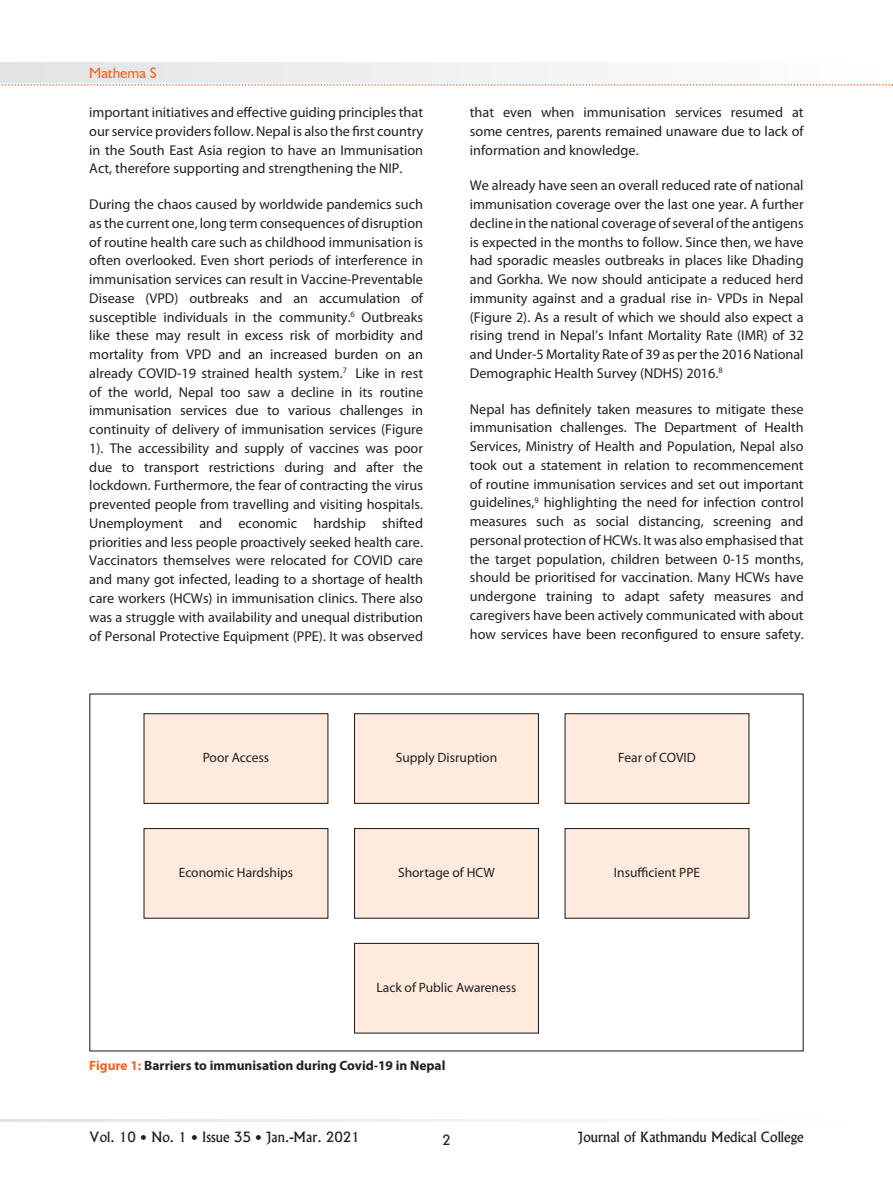
<style>
.page{position:relative;width:893px;height:1191px;background:#fff}
.page>*{position:absolute;margin:0;border:0;box-sizing:border-box;transform-origin:0 0}
.t1{font:15px "Humanist 521 BT";color:#f36421}
.t2{font:14.25px/18.8px "Myriad Pro";color:#231f20;text-align:justify}
.t3{font:13.5px "Myriad Pro";color:#231f20}
.t4{font:13.5px "Alaska";color:#231f20}
.t5{font:700 13.5px "Myriad Pro";color:#231f20}
.s1{color:#f36421}
</style>
<div class="page">
<svg style="left:0;top:1119px;width:581px;height:2px"></svg>
<svg style="left:0;top:63px;width:893px;height:23px"></svg>
<div style="left:355px;top:943px;width:183px;height:90px;background:#feebdd"></div>
<div style="left:354px;top:943px;width:185px;height:90px;border:1px solid #231f20"></div>
<div style="left:144px;top:713px;width:184px;height:90px;background:#feebdd"></div>
<div style="left:143px;top:713px;width:185px;height:91px;border:1px solid #231f20"></div>
<div style="left:355px;top:713px;width:183px;height:90px;background:#feebdd"></div>
<div style="left:354px;top:713px;width:185px;height:91px;border:1px solid #231f20"></div>
<div style="left:565px;top:713px;width:184px;height:90px;background:#feebdd"></div>
<div style="left:564px;top:713px;width:185px;height:91px;border:1px solid #231f20"></div>
<div style="left:144px;top:828px;width:184px;height:90px;background:#feebdd"></div>
<div style="left:143px;top:828px;width:185px;height:90px;border:1px solid #231f20"></div>
<div style="left:355px;top:828px;width:183px;height:90px;background:#feebdd"></div>
<div style="left:354px;top:828px;width:185px;height:90px;border:1px solid #231f20"></div>
<div style="left:565px;top:828px;width:184px;height:90px;background:#feebdd"></div>
<div style="left:564px;top:828px;width:185px;height:90px;border:1px solid #231f20"></div>
<p class="t1" style="left:89px;top:63px;width:69px">Mathema S</p>
<p class="t2" style="left:89px;top:103px;width:335px">important initiatives and effective guiding principles that our service providers follow. Nepal is also the first country in the South East Asia region to have an Immunisation Act, therefore supporting and strengthening the NIP.</p>
<p class="t2" style="left:89px;top:195px;width:335px">During the chaos caused by worldwide pandemics such as the current one, long term consequences of disruption of routine health care such as childhood immunisation is often overlooked. Even short periods of interference in immunisation services can result in Vaccine-Preventable Disease (VPD) outbreaks and an accumulation of susceptible individuals in the community.<sup>6</sup> Outbreaks like these may result in excess risk of morbidity and mortality from VPD and an increased burden on an already COVID-19 strained health system.<sup>7</sup> Like in rest of the world, Nepal too saw a decline in its routine immunisation services due to various challenges in continuity of delivery of immunisation services (Figure 1). The accessibility and supply of vaccines was poor due to transport restrictions during and after the lockdown. Furthermore, the fear of contracting the virus prevented people from travelling and visiting hospitals.<br>Unemployment and economic hardship shifted priorities and less people proactively seeked health care.<br>Vaccinators themselves were relocated for COVID care and many got infected, leading to a shortage of health care workers (HCWs) in immunisation clinics. There also was a struggle with availability and unequal distribution of Personal Protective Equipment (PPE). It was observed</p>
<p class="t2" style="left:470px;top:103px;width:335px">that even when immunisation services resumed at some centres, parents remained unaware due to lack of information and knowledge.</p>
<p class="t2" style="left:470px;top:176px;width:335px">We already have seen an overall reduced rate of national immunisation coverage over the last one year. A further decline in the national coverage of several of the antigens is expected in the months to follow. Since then, we have had sporadic measles outbreaks in places like Dhading and Gorkha. We now should anticipate a reduced herd immunity against and a gradual rise in- VPDs in Nepal (Figure 2). As a result of which we should also expect a rising trend in Nepal’s Infant Mortality Rate (IMR) of 32 and Under-5 Mortality Rate of 39 as per the 2016 National Demographic Health Survey (NDHS) 2016.<sup>8</sup></p>
<p class="t2" style="left:470px;top:399px;width:335px">Nepal has definitely taken measures to mitigate these immunisation challenges. The Department of Health Services, Ministry of Health and Population, Nepal also took out a statement in relation to recommencement of routine immunisation services and set out important guidelines,<sup>9</sup> highlighting the need for infection control measures such as social distancing, screening and personal protection of HCWs. It was also emphasised that the target population, children between 0-15 months, should be prioritised for vaccination. Many HCWs have undergone training to adapt safety measures and caregivers have been actively communicated with about how services have been reconfigured to ensure safety.</p>
<p class="t3" style="left:203px;top:749px;width:68px">Poor Access</p>
<p class="t3" style="left:396px;top:749px;width:103px">Supply Disruption</p>
<p class="t3" style="left:618px;top:749px;width:79px">Fear of COVID</p>
<p class="t3" style="left:179px;top:864px;width:116px">Economic Hardships</p>
<p class="t3" style="left:398px;top:864px;width:98px">Shortage of HCW</p>
<p class="t3" style="left:614px;top:864px;width:88px">Insufficient PPE</p>
<p class="t3" style="left:376px;top:978px;width:142px">Lack of Public Awareness</p>
<p class="t5" style="left:89px;top:1056px;width:358px"><span class="s1">Figure 1:</span> Barriers to immunisation during Covid-19 in Nepal</p>
<p class="t4" style="left:89px;top:1129px;width:272px">Vol. 10 • No. 1 • Issue 35 • Jan.-Mar. 2021</p>
<p class="t4" style="left:442px;top:1131px;width:10px">2</p>
<p class="t4" style="left:578px;top:1129px;width:227px">Journal of Kathmandu Medical College</p>
</div>
